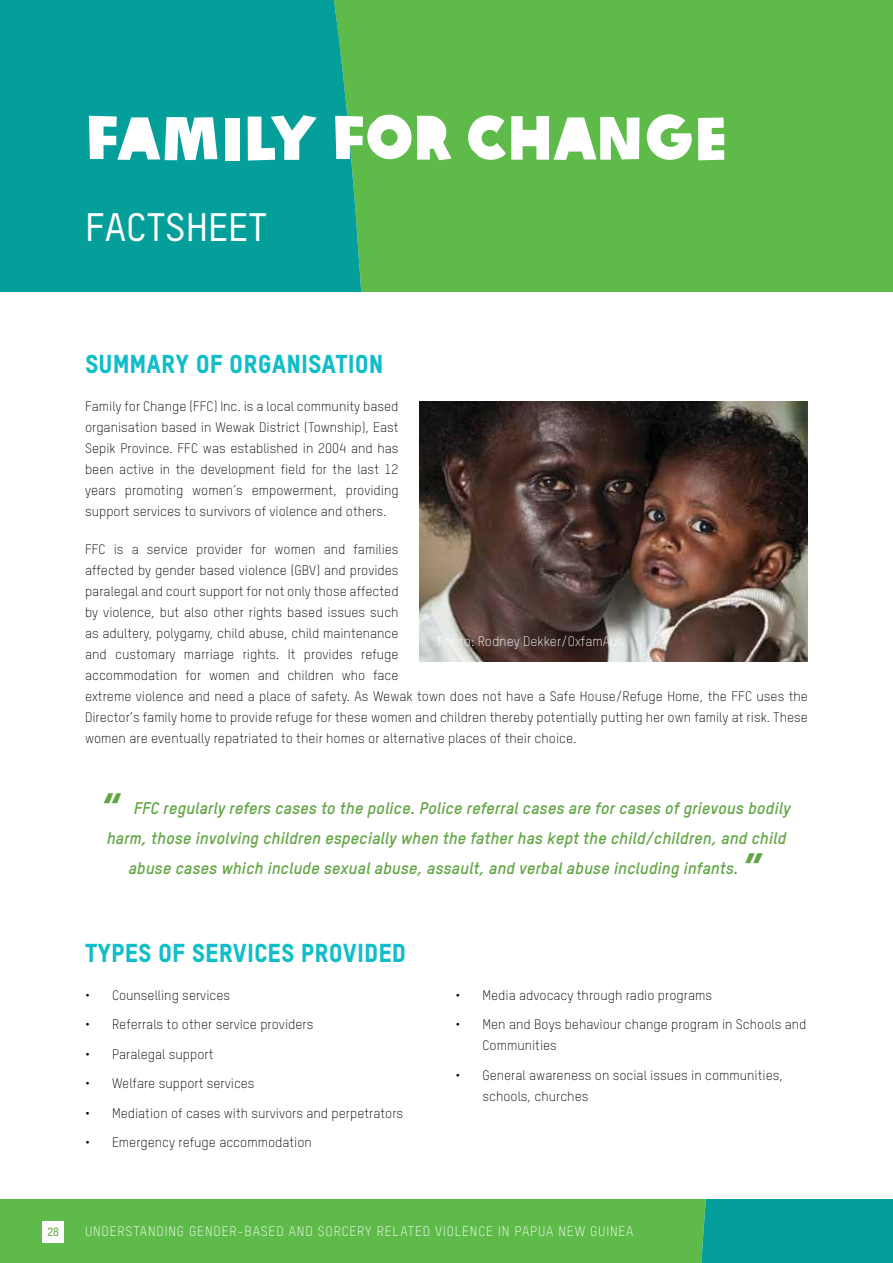
<style>
.page{position:relative;width:893px;height:1263px;background:#fff}
.page>*{position:absolute;margin:0;border:0;box-sizing:border-box;transform-origin:0 0}
.t1{font:60px "Oxfam Global Headline";color:#fff}
.t2{font:43.5px "Oxfam TSTARPRO Headline";color:#62a644}
.t3{font:500 39px "Oxfam TSTARPRO";color:#fff}
.t4{font:25.5px "Oxfam TSTARPRO Headline";color:#10bdc8}
.t5{font:italic 700 16.5px "Oxfam TSTARPRO";color:#62a644}
.t6{font:300 13.5px/21px "Oxfam TSTARPRO";color:#000}
.t7{font:300 13.5px "Oxfam TSTARPRO";letter-spacing:.06em;color:#fff}
.t8{font:300 13.5px "Oxfam TSTARPRO";color:#fff}
.t9{font:condensed 12px "Helvetica Neue LT Std";color:#62a644}
</style>
<div class="page">
<div style="left:0;top:1199px;width:670px;height:64px;background:#5ebb49"></div>
<svg style="left:670px;top:1199px;width:223px;height:64px;background:#11a28e"></svg>
<div style="left:43px;top:1221px;width:21px;height:21px;background:#fff"></div>
<div style="left:393px;top:0;width:500px;height:291px;background:#5ebb49"></div>
<svg style="left:0;top:0;width:393px;height:291px;background:#0ea191"></svg>
<img style="left:420px;top:402px;width:388px;height:260px">
<h1 class="t1" style="left:85px;top:86px;width:645px">FAMILY FOR CHANGE</h1>
<h3 class="t3" style="left:85px;top:198px;width:183px">FACTSHEET</h3>
<h3 class="t4" style="left:85px;top:344px;width:300px">SUMMARY OF ORGANISATION</h3>
<p class="t6" style="left:85px;top:395px;width:315px;text-align:justify">Family for Change (FFC) Inc. is a local community based organisation based in Wewak District (Township), East Sepik Province. FFC was established in 2004 and has been active in the development field for the last 12 years promoting women’s empowerment, providing support services to survivors of violence and others.</p>
<p class="t6" style="left:85px;top:538px;width:724px">FFC is a service provider for women and families<br>affected by gender based violence (GBV) and provides<br>paralegal and court support for not only those affected<br>by violence, but also other rights based issues such<br>as adultery, polygamy, child abuse, child maintenance<br>and customary marriage rights. It provides refuge<br>accommodation for women and children who face<br>extreme violence and need a place of safety. As Wewak town does not have a Safe House/Refuge Home, the FFC uses the Director’s family home to provide refuge for these women and children thereby potentially putting her own family at risk. These women are eventually repatriated to their homes or alternative places of their choice.</p>
<p class="t8" style="left:437px;top:632px;width:188px">Photo: Rodney Dekker/OxfamAus</p>
<h2 class="t2" style="left:102px;top:778px;width:22px">“</h2>
<p class="t5" style="left:134px;top:796px;width:658px">FFC regularly refers cases to the police. Police referral cases are for cases of grievous bodily</p>
<p class="t5" style="left:107px;top:826px;width:681px">harm, those involving children especially when the father has kept the child/children, and child</p>
<p class="t5" style="left:128px;top:856px;width:611px">abuse cases which include sexual abuse, assault, and verbal abuse including infants.</p>
<h2 class="t2" style="left:744px;top:838px;width:22px">”</h2>
<h3 class="t4" style="left:85px;top:933px;width:322px">TYPES OF SERVICES PROVIDED</h3>
<p class="t6" style="left:85px;top:983px;width:147px">• Counselling services</p>
<p class="t6" style="left:85px;top:1013px;width:230px">• Referrals to other service providers</p>
<p class="t6" style="left:85px;top:1042px;width:130px">• Paralegal support</p>
<p class="t6" style="left:85px;top:1072px;width:171px">• Welfare support services</p>
<p class="t6" style="left:85px;top:1101px;width:320px">• Mediation of cases with survivors and perpetrators</p>
<p class="t6" style="left:85px;top:1131px;width:228px">• Emergency refuge accommodation</p>
<p class="t6" style="left:455px;top:983px;width:258px">• Media advocacy through radio programs</p>
<p class="t6" style="left:482px;top:1013px;width:325px;text-indent:-27px">• Men and Boys behaviour change program in Schools and<br>Communities</p>
<p class="t6" style="left:482px;top:1063px;width:302px;text-indent:-27px">• General awareness on social issues in communities, schools, churches</p>
<p class="t9" style="left:47px;top:1224px;width:13px">28</p>
<p class="t7" style="left:85px;top:1221px;width:550px">UNDERSTANDING GENDER-BASED AND SORCERY RELATED VIOLENCE IN PAPUA NEW GUINEA</p>
</div>
